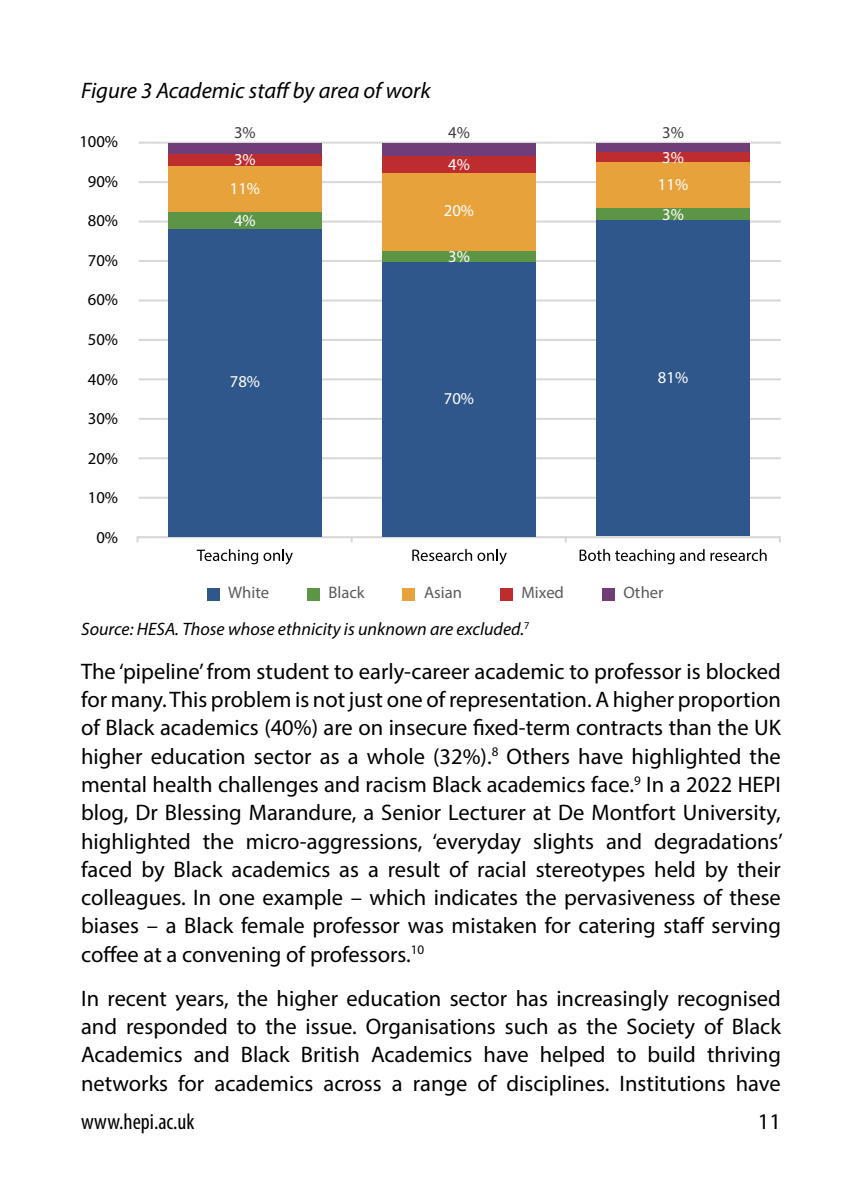
<style>
.page{position:relative;width:862px;height:1180px;background:#fff}
.page>*{position:absolute;margin:0;border:0;box-sizing:border-box;transform-origin:0 0}
.t1{font:22.5px/28.3px "Myriad Pro";color:#000;text-align:justify}
.t2{font:italic 22.5px "Myriad Pro";color:#000}
.t3{font:condensed 22.5px "Myriad Pro";color:#000}
.t4{font:italic 18px "Myriad Pro";color:#000}
.t5{font:16.65px "Myriad Pro";color:#000101}
.t6{font:16.65px "Myriad Pro";color:#fff}
.t7{font:16.65px "Myriad Pro";color:#5a5a5a}
.t8{font:16.65px "Myriad Pro";color:#404040}
</style>
<div class="page">
<hr style="left:138px;top:497px;width:642px;height:2px;background:#d8d8d8">
<hr style="left:138px;top:457px;width:642px;height:2px;background:#d8d8d8">
<hr style="left:138px;top:418px;width:642px;height:2px;background:#d8d8d8">
<hr style="left:138px;top:378px;width:642px;height:2px;background:#d8d8d8">
<hr style="left:138px;top:339px;width:642px;height:2px;background:#d8d8d8">
<hr style="left:138px;top:299px;width:642px;height:3px;background:#d8d8d8">
<hr style="left:138px;top:260px;width:642px;height:2px;background:#d8d8d8">
<hr style="left:138px;top:221px;width:642px;height:2px;background:#d8d8d8">
<hr style="left:138px;top:181px;width:642px;height:2px;background:#d8d8d8">
<hr style="left:138px;top:142px;width:642px;height:2px;background:#d8d8d8">
<hr style="left:137px;top:536px;width:642px;height:2px;background:#d8d8d8">
<svg style="left:197px;top:549px;width:96px;height:16px"></svg>
<svg style="left:412px;top:549px;width:94px;height:16px"></svg>
<svg style="left:579px;top:549px;width:125px;height:15px"></svg>
<svg style="left:710px;top:549px;width:56px;height:12px"></svg>
<div style="left:168px;top:144px;width:153px;height:10px;background:#703d79"></div>
<div style="left:381px;top:144px;width:154px;height:12px;background:#703d79"></div>
<div style="left:595px;top:144px;width:154px;height:8px;background:#703d79"></div>
<div style="left:168px;top:154px;width:153px;height:13px;background:#bd2d30"></div>
<div style="left:381px;top:156px;width:154px;height:17px;background:#bd2d30"></div>
<div style="left:595px;top:152px;width:154px;height:10px;background:#bd2d30"></div>
<div style="left:168px;top:167px;width:153px;height:45px;background:#e8a23c"></div>
<div style="left:381px;top:173px;width:154px;height:79px;background:#e8a23c"></div>
<div style="left:595px;top:162px;width:154px;height:46px;background:#e8a23c"></div>
<div style="left:168px;top:212px;width:153px;height:17px;background:#5c9546"></div>
<div style="left:381px;top:252px;width:154px;height:10px;background:#5c9546"></div>
<div style="left:595px;top:208px;width:154px;height:13px;background:#5c9546"></div>
<div style="left:168px;top:229px;width:153px;height:307px;background:#2f578c"></div>
<div style="left:381px;top:262px;width:154px;height:274px;background:#2f578c"></div>
<div style="left:595px;top:221px;width:154px;height:315px;background:#2f578c"></div>
<div style="left:207px;top:588px;width:12px;height:12px;background:#2f578c"></div>
<div style="left:307px;top:588px;width:12px;height:12px;background:#5c9546"></div>
<div style="left:402px;top:588px;width:13px;height:12px;background:#e8a23c"></div>
<div style="left:500px;top:588px;width:12px;height:12px;background:#bd2d30"></div>
<div style="left:601px;top:588px;width:13px;height:12px;background:#703d79"></div>
<p class="t2" style="left:81px;top:76px;width:351px">Figure 3 Academic staff by area of work</p>
<p class="t5" style="left:79px;top:131px;width:40px">100%</p>
<p class="t5" style="left:88px;top:171px;width:32px">90%</p>
<p class="t5" style="left:88px;top:211px;width:32px">80%</p>
<p class="t5" style="left:88px;top:250px;width:32px">70%</p>
<p class="t5" style="left:88px;top:290px;width:32px">60%</p>
<p class="t5" style="left:88px;top:329px;width:32px">50%</p>
<p class="t5" style="left:88px;top:369px;width:32px">40%</p>
<p class="t5" style="left:88px;top:408px;width:32px">30%</p>
<p class="t5" style="left:88px;top:448px;width:32px">20%</p>
<p class="t5" style="left:88px;top:487px;width:32px">10%</p>
<p class="t5" style="left:96px;top:527px;width:23px">0%</p>
<p class="t8" style="left:234px;top:122px;width:23px">3%</p>
<p class="t8" style="left:448px;top:122px;width:23px">4%</p>
<p class="t8" style="left:661px;top:123px;width:23px">3%</p>
<p class="t6" style="left:661px;top:147px;width:23px">3%</p>
<p class="t6" style="left:234px;top:149px;width:23px">3%</p>
<p class="t6" style="left:448px;top:154px;width:23px">4%</p>
<p class="t6" style="left:230px;top:178px;width:32px">11%</p>
<p class="t6" style="left:234px;top:211px;width:23px">4%</p>
<p class="t6" style="left:230px;top:372px;width:32px">78%</p>
<p class="t6" style="left:443px;top:200px;width:32px">20%</p>
<p class="t6" style="left:448px;top:246px;width:23px">3%</p>
<p class="t6" style="left:443px;top:388px;width:32px">70%</p>
<p class="t6" style="left:657px;top:174px;width:32px">11%</p>
<p class="t6" style="left:662px;top:204px;width:23px">3%</p>
<p class="t6" style="left:657px;top:367px;width:32px">81%</p>
<p class="t7" style="left:228px;top:583px;width:42px">White</p>
<p class="t7" style="left:328px;top:583px;width:38px">Black</p>
<p class="t7" style="left:424px;top:583px;width:39px">Asian</p>
<p class="t7" style="left:521px;top:583px;width:44px">Mixed</p>
<p class="t7" style="left:623px;top:583px;width:42px">Other</p>
<p class="t4" style="left:81px;top:618px;width:450px">Source: HESA. Those whose ethnicity is unknown are excluded.<sup>7</sup></p>
<p class="t1" style="left:81px;top:657px;width:702px">The ‘pipeline’ from student to early-career academic to professor is blocked for many. This problem is not just one of representation. A higher proportion of Black academics (40%) are on insecure fixed-term contracts than the UK higher education sector as a whole (32%).<sup>8</sup> Others have highlighted the mental health challenges and racism Black academics face.<sup>9</sup> In a 2022 HEPI blog, Dr Blessing Marandure, a Senior Lecturer at De Montfort University, highlighted the micro-aggressions, ‘everyday slights and degradations’ faced by Black academics as a result of racial stereotypes held by their colleagues. In one example – which indicates the pervasiveness of these biases – a Black female professor was mistaken for catering staff serving coffee at a convening of professors.<sup>10</sup></p>
<p class="t1" style="left:81px;top:984px;width:701px">In recent years, the higher education sector has increasingly recognised and responded to the issue. Organisations such as the Society of Black Academics and Black British Academics have helped to build thriving networks for academics across a range of disciplines. Institutions have</p>
<p class="t3" style="left:81px;top:1108px;width:115px">www.hepi.ac.uk</p>
<p class="t1" style="left:757px;top:1107px;width:25px">11</p>
</div>
